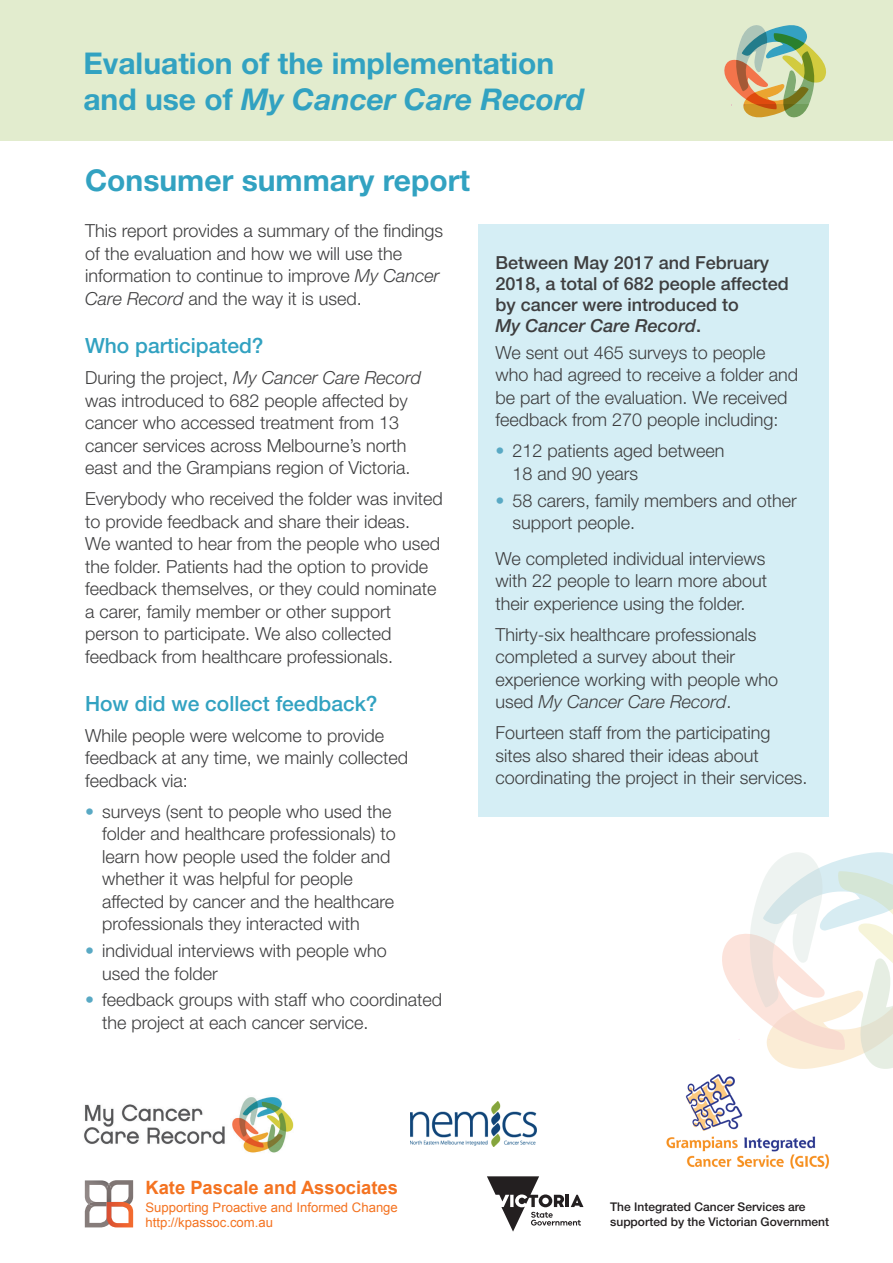
<style>
.page{position:relative;width:893px;height:1263px;background:#fff}
.page>*{position:absolute;margin:0;border:0;box-sizing:border-box;transform-origin:0 0}
.t1{font:700 30px/36px "Helvetica Neue LT Std";color:#32a2c1}
.t2{font:500 21px "Helvetica Neue LT Std";color:#32a2c1}
.t3{font:700 18.3px "Arial";color:#f47321}
.t4{font:300 18px/22.5px "Helvetica Neue LT Std";color:#3e3e3f}
.t5{font:500 18px/21px "Helvetica Neue LT Std";color:#3e3e3f}
.t6{font:13.2px/15.8px "Arial";color:#f47321}
.t7{font:500 12px/15px "Helvetica Neue LT Std";color:#231f20}
.s1{font-style:italic}
.s2{color:#59a9c4}
</style>
<div class="page">
<div style="left:0;top:0;width:893px;height:140px;background:#e2ecce"></div>
<img style="left:666px;top:1074px;width:163px;height:95px">
<img style="left:410px;top:1101px;width:126px;height:45px">
<div style="left:478px;top:224px;width:351px;height:592px;background:#d5eef5"></div>
<svg style="left:724px;top:25px;width:102px;height:92px"></svg>
<svg style="left:487px;top:1176px;width:96px;height:55px"></svg>
<svg style="left:85px;top:1180px;width:48px;height:47px"></svg>
<svg style="left:722px;top:852px;width:171px;height:217px"></svg>
<img style="left:84px;top:1097px;width:210px;height:56px">
<h1 class="t1" style="left:83px;top:45px;width:502px">Evaluation of the implementation and use of <span class="s1">My Cancer Care Record</span></h1>
<h1 class="t1" style="left:85px;top:162px;width:386px">Consumer summary report</h1>
<p class="t4" style="left:85px;top:219px;width:360px">This report provides a summary of the findings of the evaluation and how we will use the information to continue to improve <span class="s1">My Cancer Care Record</span> and the way it is used.</p>
<p class="t2" style="left:85px;top:333px;width:180px">Who participated?</p>
<p class="t4" style="left:85px;top:366px;width:338px">During the project, <span class="s1">My Cancer Care Record </span>was introduced to 682 people affected by cancer who accessed treatment from 13 cancer services across Melbourne’s north east and the Grampians region of Victoria.</p>
<p class="t4" style="left:85px;top:487px;width:359px">Everybody who received the folder was invited to provide feedback and share their ideas.<br>We wanted to hear from the people who used the folder. Patients had the option to provide feedback themselves, or they could nominate a carer, family member or other support person to participate. We also collected feedback from healthcare professionals.</p>
<p class="t2" style="left:85px;top:691px;width:294px">How did we collect feedback?</p>
<p class="t4" style="left:85px;top:724px;width:325px">While people were welcome to provide feedback at any time, we mainly collected feedback via:</p>
<p class="t4" style="left:102px;top:800px;width:295px;text-indent:-17px"><span class="s2">•</span> surveys (sent to people who used the folder and healthcare professionals) to learn how people used the folder and whether it was helpful for people affected by cancer and the healthcare professionals they interacted with</p>
<p class="t4" style="left:102px;top:939px;width:286px;text-indent:-17px"><span class="s2">•</span> individual interviews with people who used the folder</p>
<p class="t4" style="left:102px;top:988px;width:342px;text-indent:-17px"><span class="s2">•</span> feedback groups with staff who coordinated the project at each cancer service.</p>
<p class="t5" style="left:495px;top:252px;width:295px">Between May 2017 and February<br>2018, a total of 682 people affected by cancer were introduced to<br><span class="s1">My Cancer Care Record</span>.</p>
<p class="t4" style="left:495px;top:341px;width:304px">We sent out 465 surveys to people who had agreed to receive a folder and be part of the evaluation. We received feedback from 270 people including:</p>
<p class="t4" style="left:512px;top:439px;width:214px;text-indent:-17px"><span class="s2">•</span> 212 patients aged between<br>18 and 90 years</p>
<p class="t4" style="left:512px;top:489px;width:286px;text-indent:-17px"><span class="s2">•</span> 58 carers, family members and other support people.</p>
<p class="t4" style="left:495px;top:546px;width:273px;text-align:justify">We completed individual interviews with 22 people to learn more about their experience using the folder.</p>
<p class="t4" style="left:495px;top:622px;width:284px">Thirty-six healthcare professionals completed a survey about their experience working with people who used <span class="s1">My Cancer Care Record</span>.</p>
<p class="t4" style="left:495px;top:721px;width:314px">Fourteen staff from the participating sites also shared their ideas about coordinating the project in their services.</p>
<p class="t3" style="left:145px;top:1175px;width:254px">Kate Pascale and Associates</p>
<p class="t6" style="left:145px;top:1199px;width:254px">Supporting Proactive and Informed Change http://kpassoc.com.au</p>
<p class="t7" style="left:610px;top:1199px;width:220px">The Integrated Cancer Services are supported by the Victorian Government</p>
</div>
